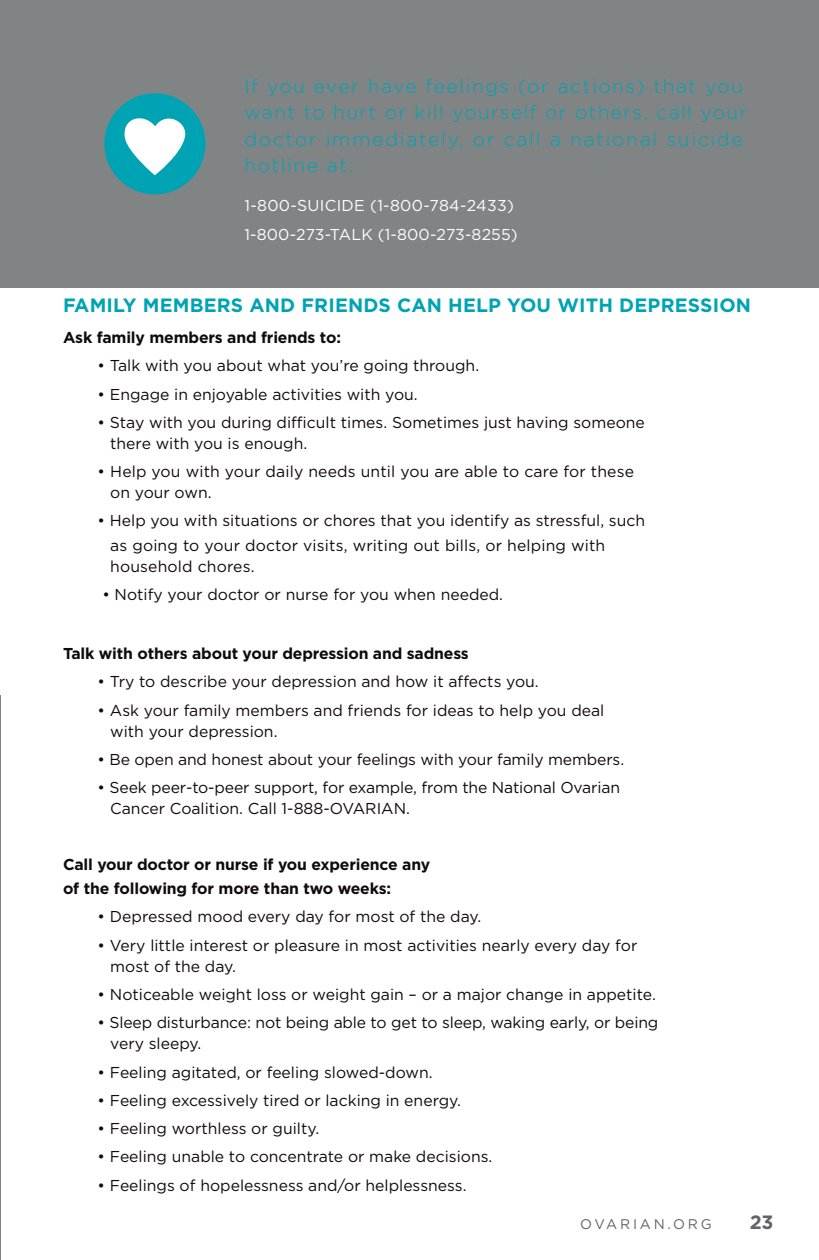
<style>
.page{position:relative;width:819px;height:1260px;background:#fff}
.page>*{position:absolute;margin:0;border:0;box-sizing:border-box;transform-origin:0 0}
.H3_subhead{font:300 19.25px/26.2px "Gotham";letter-spacing:.08em;color:#00a3b3}
.H3_subhead-2{font:700 19.25px "Gotham";letter-spacing:.01em;color:#00a3b3}
.t1{font:700 19.25px "Gotham";color:#636366}
.H3_subhead-3{font:15.75px/21px "Gotham";color:#110a0c}
.H3_subhead-4{font:700 15.75px/24.5px "Gotham";letter-spacing:-.01em;color:#110a0c}
.H3_subhead-5{font:15.75px "Gotham";letter-spacing:.01em;color:#fff}
.t2{font:14px "Gotham";letter-spacing:.2em;color:#636366}
</style>
<div class="page">
<div style="left:1px;top:0;width:818px;height:288px;background:#818485"></div>
<hr style="left:0;top:696px;width:1px;height:564px;background:#818485">
<div style="left:104px;top:93px;width:101px;height:101px;background:#00a3b3;border-radius:50%"></div>
<svg style="left:124px;top:118px;width:62px;height:57px"></svg>
<p class="H3_subhead" style="left:244px;top:73px;width:504px">If you ever have feelings (or actions) that you want to hurt or kill yourself or others, call your doctor immediately, or call a national suicide hotline at:</p>
<p class="H3_subhead-5" style="left:244px;top:197px;width:271px">1-800-SUICIDE (1-800-784-2433)</p>
<p class="H3_subhead-5" style="left:244px;top:226px;width:275px">1-800-273-TALK (1-800-273-8255)</p>
<p class="H3_subhead-2" style="left:63px;top:295px;width:690px">FAMILY MEMBERS AND FRIENDS CAN HELP YOU WITH DEPRESSION</p>
<p class="H3_subhead-4" style="left:63px;top:325px;width:280px">Ask family members and friends to:</p>
<p class="H3_subhead-3" style="left:98px;top:355px;width:383px">• Talk with you about what you’re going through.</p>
<p class="H3_subhead-3" style="left:98px;top:383px;width:322px">• Engage in enjoyable activities with you.</p>
<p class="H3_subhead-3" style="left:110px;top:412px;width:536px;text-indent:-13px">• Stay with you during difficult times. Sometimes just having someone there with you is enough.</p>
<p class="H3_subhead-3" style="left:110px;top:461px;width:525px;text-indent:-13px">• Help you with your daily needs until you are able to care for these on your own.</p>
<p class="H3_subhead-3" style="left:110px;top:508px;width:536px;line-height:24.5px;text-indent:-13px">• Help you with situations or chores that you identify as stressful, such as going to your doctor visits, writing out bills, or helping with</p>
<p class="H3_subhead-3" style="left:110px;top:556px;width:146px">household chores.</p>
<p class="H3_subhead-3" style="left:102px;top:584px;width:402px">• Notify your doctor or nurse for you when needed.</p>
<p class="H3_subhead-4" style="left:63px;top:641px;width:407px">Talk with others about your depression and sadness</p>
<p class="H3_subhead-3" style="left:98px;top:671px;width:443px">• Try to describe your depression and how it affects you.</p>
<p class="H3_subhead-3" style="left:110px;top:699px;width:496px;text-indent:-13px">• Ask your family members and friends for ideas to help you deal with your depression.</p>
<p class="H3_subhead-3" style="left:98px;top:749px;width:528px">• Be open and honest about your feelings with your family members.</p>
<p class="H3_subhead-3" style="left:110px;top:777px;width:511px;text-indent:-13px">• Seek peer-to-peer support, for example, from the National Ovarian<br>Cancer Coalition. Call 1-888-OVARIAN.</p>
<p class="H3_subhead-4" style="left:63px;top:851px;width:369px">Call your doctor or nurse if you experience any of the following for more than two weeks:</p>
<p class="H3_subhead-3" style="left:98px;top:906px;width:385px">• Depressed mood every day for most of the day.</p>
<p class="H3_subhead-3" style="left:110px;top:934px;width:529px;text-indent:-13px">• Very little interest or pleasure in most activities nearly every day for most of the day.</p>
<p class="H3_subhead-3" style="left:98px;top:984px;width:560px">• Noticeable weight loss or weight gain – or a major change in appetite.</p>
<p class="H3_subhead-3" style="left:110px;top:1012px;width:550px;text-indent:-13px">• Sleep disturbance: not being able to get to sleep, waking early, or being very sleepy.</p>
<p class="H3_subhead-3" style="left:98px;top:1061px;width:337px">• Feeling agitated, or feeling slowed-down.</p>
<p class="H3_subhead-3" style="left:98px;top:1090px;width:365px">• Feeling excessively tired or lacking in energy.</p>
<p class="H3_subhead-3" style="left:98px;top:1118px;width:223px">• Feeling worthless or guilty.</p>
<p class="H3_subhead-3" style="left:98px;top:1146px;width:396px">• Feeling unable to concentrate or make decisions.</p>
<p class="H3_subhead-3" style="left:98px;top:1174px;width:370px">• Feelings of hopelessness and/or helplessness.</p>
<p class="t2" style="left:580px;top:1216px;width:133px">OVARIAN.ORG</p>
<p class="t1" style="left:750px;top:1211px;width:25px">23</p>
</div>
